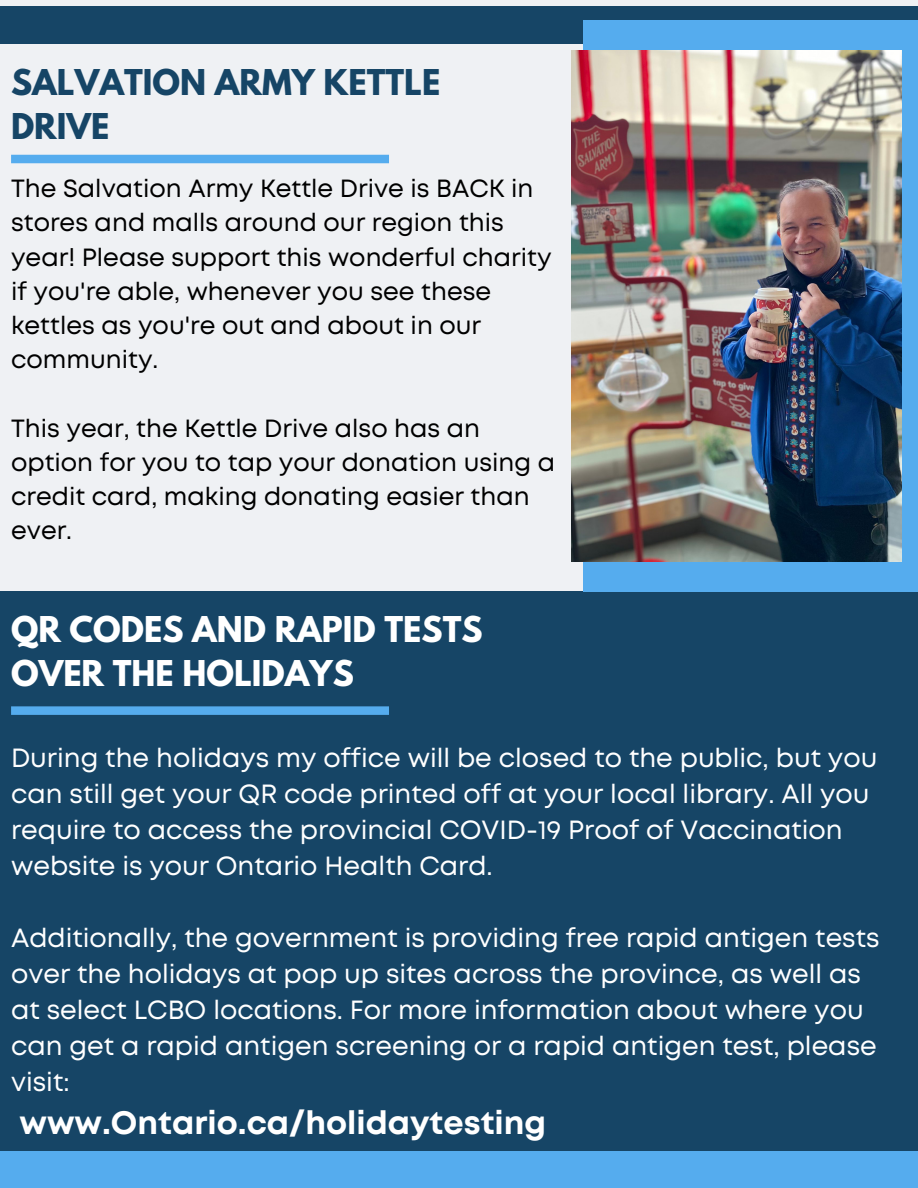
<style>
.page{position:relative;width:918px;height:1188px;background:#eff1f4}
.page>*{position:absolute;margin:0;border:0;box-sizing:border-box;transform-origin:0 0}
.t1{font:700 32.25px "Mont";color:#fff}
.t2{font:700 31.5px/43.8px "League Spartan";color:#fff}
.t3{font:700 31.5px/43.8px "League Spartan";color:#164566}
.t4{font:26.25px/36px "Mont";color:#fff}
.t5{font:24.9px/34.2px "Mont";color:#000}
</style>
<div class="page">
<div style="left:0;top:592px;width:918px;height:596px;background:#164566"></div>
<div style="left:0;top:1152px;width:918px;height:36px;background:#55acee"></div>
<div style="left:0;top:6px;width:918px;height:38px;background:#164566"></div>
<div style="left:584px;top:20px;width:334px;height:572px;background:#55acee"></div>
<div style="left:11px;top:155px;width:378px;height:8px;background:#55acee"></div>
<img style="left:572px;top:50px;width:329px;height:511px">
<svg style="left:11px;top:706px;width:378px;height:9px;background:#51a6e6"></svg>
<p class="t3" style="left:11px;top:64px;width:431px">SALVATION ARMY KETTLE<br>DRIVE</p>
<p class="t5" style="left:11px;top:173px;width:542px">The Salvation Army Kettle Drive is BACK in stores and malls around our region this year! Please support this wonderful charity if you're able, whenever you see these kettles as you're out and about in our community.</p>
<p class="t5" style="left:11px;top:413px;width:546px">This year, the Kettle Drive also has an option for you to tap your donation using a credit card, making donating easier than ever.</p>
<p class="t2" style="left:11px;top:612px;width:473px">QR CODES AND RAPID TESTS<br>OVER THE HOLIDAYS</p>
<p class="t4" style="left:11px;top:742px;width:868px">During the holidays my office will be closed to the public, but you can still get your QR code printed off at your local library. All you require to access the provincial COVID-19 Proof of Vaccination website is your Ontario Health Card.</p>
<p class="t4" style="left:11px;top:922px;width:870px">Additionally, the government is providing free rapid antigen tests over the holidays at pop up sites across the province, as well as at select LCBO locations. For more information about where you can get a rapid antigen screening or a rapid antigen test, please visit:</p>
<p class="t1" style="left:20px;top:1111px;width:528px">www.Ontario.ca/holidaytesting</p>
</div>
